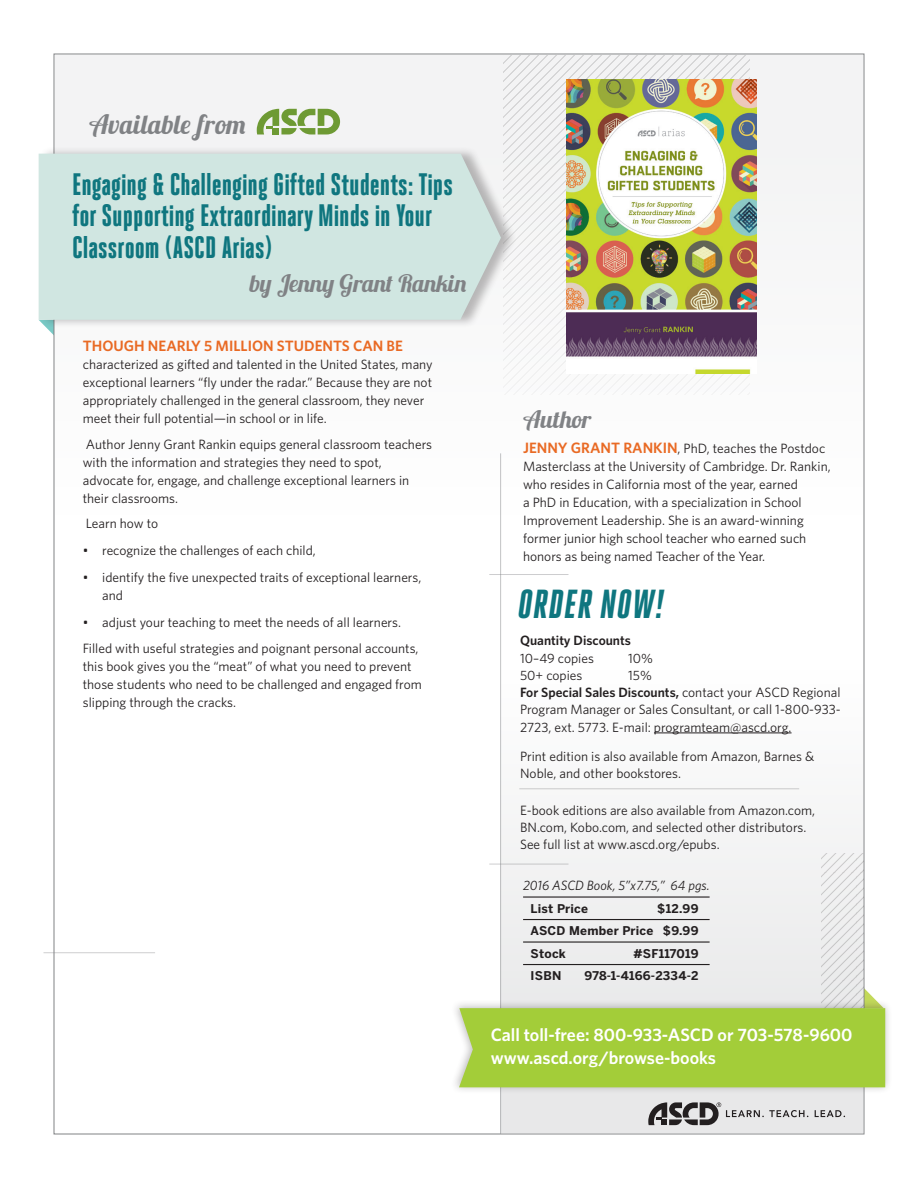
<style>
.page{position:relative;width:918px;height:1188px;background:#fff}
.page>*{position:absolute;margin:0;border:0;box-sizing:border-box;transform-origin:0 0}
.t1{font:italic 800 40.5px "Heroic Condensed";letter-spacing:.02em;color:#0f767f}
.BookTitle{font:800 31.05px/31.5px "Heroic Condensed";color:#0f767f}
.t2{font:26.55px "Lobster 1.3";letter-spacing:.01em;color:#808285}
.Author_Headline{font:24px "Lobster 1.3";color:#808285}
.t3{font:600 18px "Whitney";color:#fff}
.Description{font:600 15px "Whitney";color:#e96a24}
.Description-2{font:13.5px/18px "Whitney";color:#231f20}
.Book-Pricing_Specs{font:italic 13.5px "Whitney";color:#231f20}
.t4{font:600 13.5px/17.2px "Whitney";color:#231f20}
.Book-Pricing_Descrip{font:700 12px "Benton Sans";letter-spacing:.02em;color:#231f20}
.s1{font-weight:600;font-size:15px;color:#e96a24}
.s2{font-weight:400}
.s3{font-weight:600}
</style>
<div class="page">
<svg style="left:48px;top:329px;width:6px;height:11px"></svg>
<div style="left:54px;top:54px;width:810px;height:486px;background:#fbfbfb"></div>
<svg style="left:501px;top:648px;width:363px;height:486px"></svg>
<svg style="left:503px;top:55px;width:247px;height:314px"></svg>
<svg style="left:257px;top:109px;width:83px;height:25px"></svg>
<div style="left:39px;top:146px;width:478px;height:183px;background:#231f20;opacity:.3"></div>
<div style="left:39px;top:154px;width:462px;height:166px;background:#d0e6e1"></div>
<hr style="left:44px;top:952px;width:111px;height:1px;background:#808285">
<hr style="left:500px;top:453px;width:1px;height:681px;background:#808285">
<svg style="left:815px;top:1110px;width:30px;height:7px"></svg>
<svg style="left:648px;top:1102px;width:160px;height:23px;background:#abaaab"></svg>
<div style="left:451px;top:999px;width:441px;height:96px;background:#231f20;opacity:.3"></div>
<svg style="left:459px;top:853px;width:426px;height:234px"></svg>
<hr style="left:489px;top:574px;width:79px;height:1px;background:#808285">
<hr style="left:654px;top:733px;width:138px;height:1px;background:#231f20">
<hr style="left:519px;top:788px;width:280px;height:1px;background:#808285">
<img style="left:566px;top:80px;width:190px;height:294px">
<hr style="left:489px;top:864px;width:79px;height:1px;background:#808285">
<p class="t2" style="left:89px;top:107px;width:158px">Available from</p>
<p class="BookTitle" style="left:72px;top:168px;width:382px">Engaging &amp; Challenging Gifted Students: Tips for Supporting Extraordinary Minds in Your<br>Classroom (ASCD Arias)</p>
<p class="Author_Headline" style="left:250px;top:268px;width:218px">by Jenny Grant Rankin</p>
<p class="Description" style="left:83px;top:336px;width:322px">THOUGH NEARLY 5 MILLION STUDENTS CAN BE</p>
<p class="Description-2" style="left:83px;top:355px;width:351px">characterized as gifted and talented in the United States, many exceptional learners “fly under the radar.” Because they are not appropriately challenged in the general classroom, they never meet their full potential—in school or in life.</p>
<p class="Description-2" style="left:83px;top:435px;width:351px">Author Jenny Grant Rankin equips general classroom teachers with the information and strategies they need to spot, advocate for, engage, and challenge exceptional learners in their classrooms.</p>
<p class="Description-2" style="left:86px;top:514px;width:74px">Learn how to</p>
<p class="Description-2" style="left:83px;top:541px;width:235px">• recognize the challenges of each child,</p>
<p class="Description-2" style="left:102px;top:568px;width:321px;text-indent:-19px">• identify the five unexpected traits of exceptional learners, and</p>
<p class="Description-2" style="left:83px;top:613px;width:320px">• adjust your teaching to meet the needs of all learners.</p>
<p class="Description-2" style="left:83px;top:639px;width:341px">Filled with useful strategies and poignant personal accounts, this book gives you the “meat” of what you need to prevent those students who need to be challenged and engaged from slipping through the cracks.</p>
<p class="Author_Headline" style="left:523px;top:404px;width:70px">Author</p>
<p class="Description-2" style="left:523px;top:439px;width:309px"><span class="s1">JENNY GRANT RANKIN</span>, PhD, teaches the Postdoc Masterclass at the University of Cambridge. Dr. Rankin, who resides in California most of the year, earned<br>a PhD in Education, with a specialization in School Improvement Leadership. She is an award-winning former junior high school teacher who earned such honors as being named Teacher of the Year.</p>
<p class="t1" style="left:519px;top:582px;width:147px">ORDER NOW!</p>
<p class="t4" style="left:520px;top:632px;width:112px">Quantity Discounts<br><span class="s2">10–49 copies</span></p>
<p class="Description-2" style="left:628px;top:649px;width:26px">10%</p>
<p class="Description-2" style="left:520px;top:666px;width:64px">50+ copies</p>
<p class="Description-2" style="left:520px;top:666px;width:322px;line-height:17.2px;text-indent:108px">15%<br><span class="s3">For Special Sales Discounts,</span> contact your ASCD Regional Program Manager or Sales Consultant, or call 1-800-933- 2723, ext. 5773. E-mail: programteam@ascd.org.</p>
<p class="Description-2" style="left:520px;top:747px;width:296px;line-height:17.2px">Print edition is also available from Amazon, Barnes &amp;<br>Noble, and other bookstores.</p>
<p class="Description-2" style="left:520px;top:801px;width:297px;line-height:17.2px">E-book editions are also available from Amazon.com,<br>BN.com, Kobo.com, and selected other distributors.<br>See full list at www.ascd.org/epubs.</p>
<p class="Book-Pricing_Specs" style="left:523px;top:876px;width:188px">2016 ASCD Book, 5”x7.75,” 64 pgs.</p>
<p class="Book-Pricing_Descrip" style="left:531px;top:901px;width:59px">List Price</p>
<p class="Book-Pricing_Descrip" style="left:657px;top:901px;width:43px">$12.99</p>
<p class="Book-Pricing_Descrip" style="left:531px;top:924px;width:169px">ASCD Member Price $9.99</p>
<p class="Book-Pricing_Descrip" style="left:531px;top:946px;width:37px">Stock</p>
<p class="Book-Pricing_Descrip" style="left:634px;top:946px;width:67px">#SF117019</p>
<p class="Book-Pricing_Descrip" style="left:531px;top:969px;width:32px">ISBN</p>
<p class="Book-Pricing_Descrip" style="left:584px;top:969px;width:116px">978-1-4166-2334-2</p>
<p class="t3" style="left:491px;top:1022px;width:363px">Call toll-free: 800-933-ASCD or 703-578-9600</p>
<p class="t3" style="left:491px;top:1046px;width:227px">www.ascd.org/browse-books</p>
</div>
